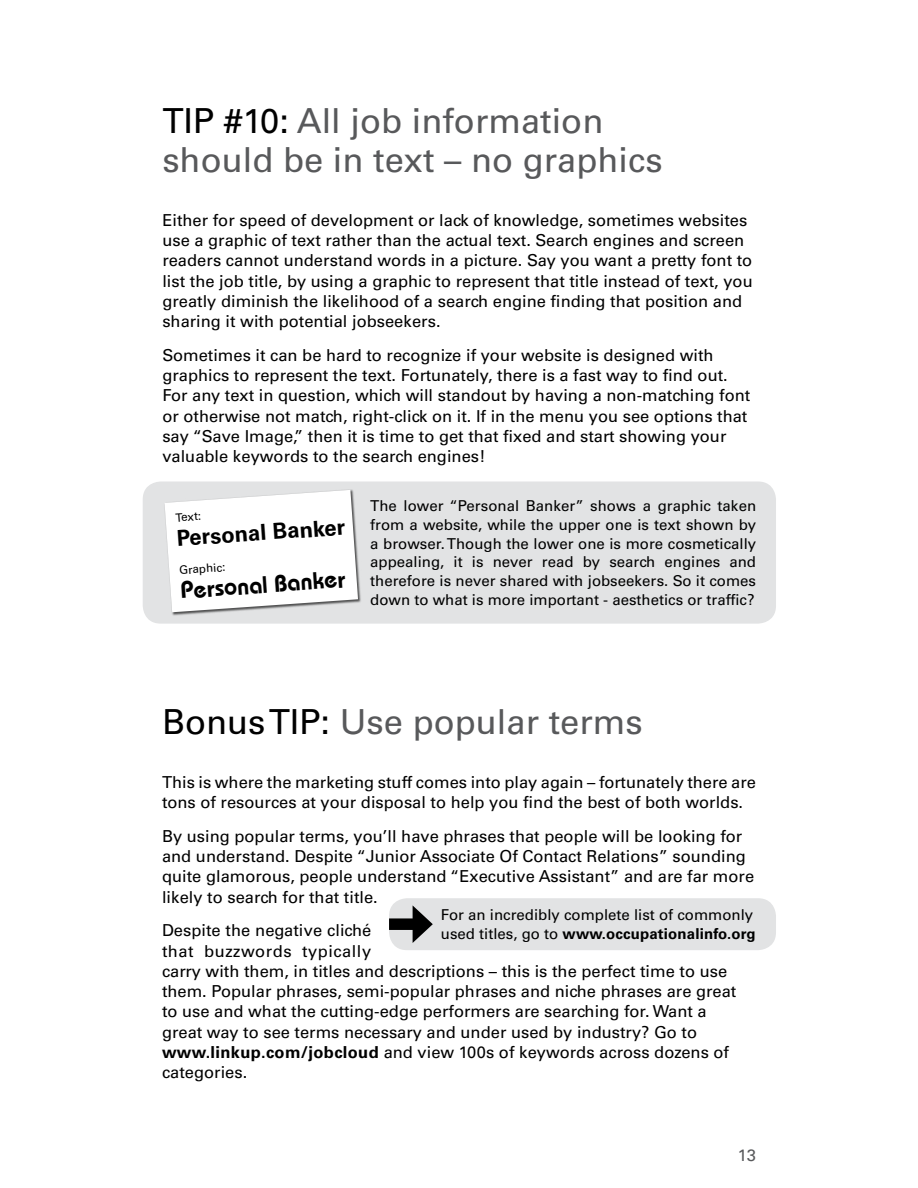
<style>
.page{position:relative;width:918px;height:1188px;background:#fff}
.page>*{position:absolute;margin:0;border:0;box-sizing:border-box;transform-origin:0 0}
.t1{font:34.5px/39px "Univers LT Std";color:#58595b}
.t2{font:600 23.85px "Bauhaus Std";color:#000}
.t3{font:700 22.05px "Univers LT Std";color:#000}
.t4{font:16.5px/20.2px "Univers LT Std";color:#000}
.t5{font:16.5px "Univers LT Std";color:#58595b}
.t6{font:15px/18.8px "Univers LT Std";color:#000;text-align:justify}
.t7{font:11.55px "Univers LT Std";color:#000}
.s1{color:#000}
.s2{font-weight:700}
</style>
<div class="page">
<div style="left:143px;top:482px;width:633px;height:142px;background:#e2e3e4;border-radius:18px"></div>
<div style="left:164px;top:489px;width:198px;height:127px;background:#000;opacity:.65"></div>
<svg style="left:165px;top:490px;width:193px;height:122px;background:#f7f7f7"></svg>
<div style="left:389px;top:898px;width:387px;height:52px;background:#e2e3e4;border-radius:18px"></div>
<div style="left:389px;top:918px;width:32px;height:12px;background:#000"></div>
<svg style="left:413px;top:906px;width:20px;height:37px"></svg>
<h1 class="t1" style="left:162px;top:101px;width:502px"><span class="s1">Tip #10:</span> All job information should be in text – no graphics</h1>
<p class="t4" style="left:162px;top:210px;width:592px">Either for speed of development or lack of knowledge, sometimes websites use a graphic of text rather than the actual text. Search engines and screen readers cannot understand words in a picture. Say you want a pretty font to list the job title, by using a graphic to represent that title instead of text, you greatly diminish the likelihood of a search engine finding that position and sharing it with potential jobseekers.</p>
<p class="t4" style="left:162px;top:345px;width:590px">Sometimes it can be hard to recognize if your website is designed with graphics to represent the text. Fortunately, there is a fast way to find out.<br>For any text in question, which will standout by having a non-matching font or otherwise not match, right-click on it. If in the menu you see options that say “Save Image,” then it is time to get that fixed and start showing your valuable keywords to the search engines!</p>
<p class="t6" style="left:370px;top:497px;width:387px">The lower “Personal Banker” shows a graphic taken from a website, while the upper one is text shown by a browser. Though the lower one is more cosmetically appealing, it is never read by search engines and therefore is never shared with jobseekers. So it comes down to what is more important - aesthetics or traffic?</p>
<p class="t7" style="left:175px;top:511px;width:27px;rotate:-4deg">Text:</p>
<h3 class="t3" style="left:176px;top:525px;width:170px;rotate:-4deg">Personal Banker</h3>
<p class="t7" style="left:179px;top:563px;width:48px;rotate:-4deg">Graphic:</p>
<h2 class="t2" style="left:179px;top:576px;width:167px;rotate:-4deg">Personal Banker</h2>
<h1 class="t1" style="left:162px;top:702px;width:482px"><span class="s1">Bonus Tip:</span> Use popular terms</h1>
<p class="t4" style="left:162px;top:772px;width:595px">This is where the marketing stuff comes into play again – fortunately there are tons of resources at your disposal to help you find the best of both worlds.</p>
<p class="t4" style="left:162px;top:826px;width:594px">By using popular terms, you’ll have phrases that people will be looking for and understand. Despite “Junior Associate Of Contact Relations” sounding quite glamorous, people understand “Executive Assistant” and are far more likely to search for that title.</p>
<p class="t4" style="left:162px;top:920px;width:576px">Despite the negative cliché<br>that buzzwords typically<br>carry with them, in titles and descriptions – this is the perfect time to use them. Popular phrases, semi-popular phrases and niche phrases are great to use and what the cutting-edge performers are searching for. Want a great way to see terms necessary and under used by industry? Go to <span class="s2">www.linkup.com/jobcloud</span> and view 100s of keywords across dozens of categories.</p>
<p class="t6" style="left:441px;top:906px;width:316px">For an incredibly complete list of commonly used titles, go to <span class="s2">www.occupationalinfo.org</span></p>
<p class="t5" style="left:738px;top:1145px;width:20px">13</p>
</div>
